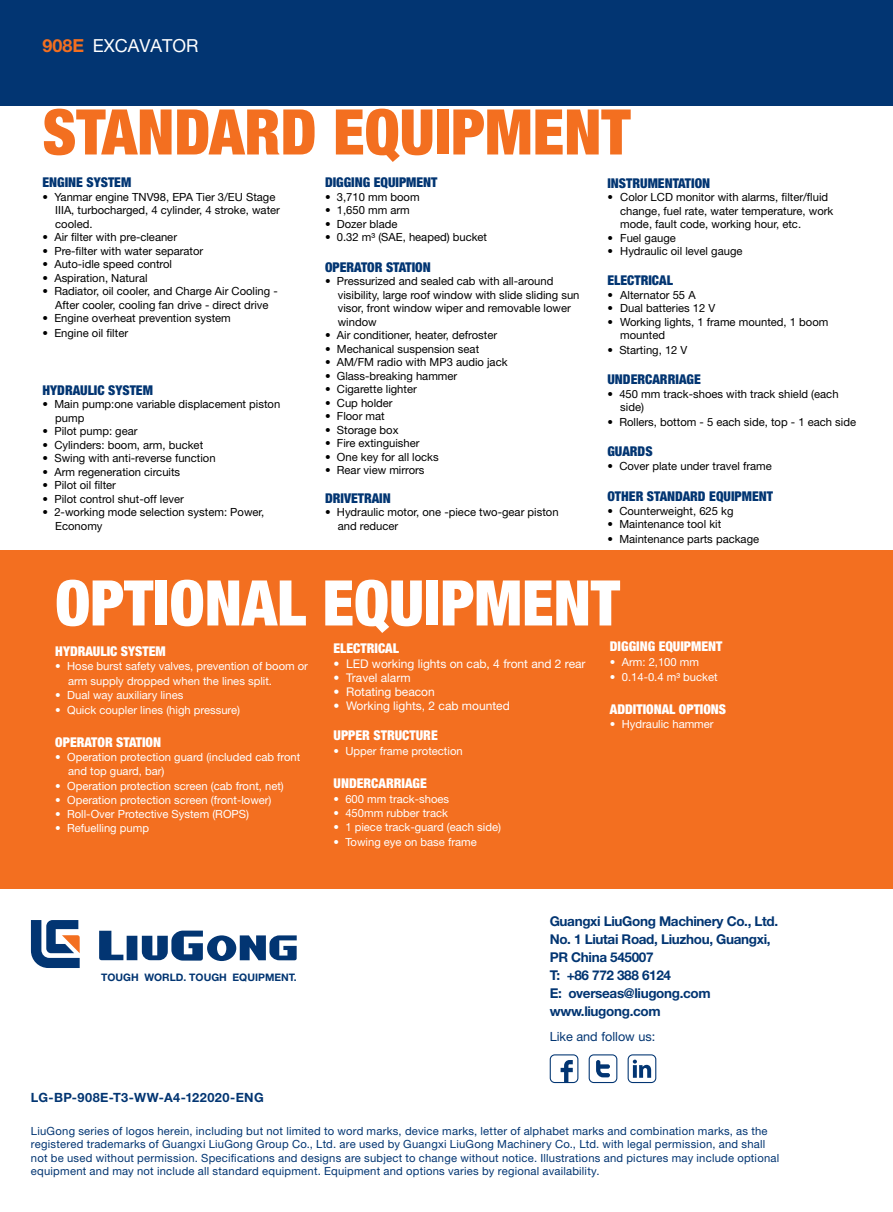
<style>
.page{position:relative;width:893px;height:1212px;background:#fff}
.page>*{position:absolute;margin:0;border:0;box-sizing:border-box;transform-origin:0 0}
.t1{font:900 condensed 63px "Helvetica Neue LT Pro";color:#f36f20}
.t2{font:900 condensed 63px "Helvetica Neue LT Pro";color:#fff}
.t3{font:18px "Helvetica Neue LT Pro";color:#fff}
.t4{font:900 condensed 13.5px "Helvetica Neue LT Pro";color:#023572}
.t5{font:700 13.5px/18px "Helvetica Neue LT Pro";letter-spacing:-.025em;color:#023572}
.t6{font:900 condensed 13.5px "Helvetica Neue LT Pro";color:#fff}
.t7{font:700 12.75px "Helvetica Neue LT Pro";letter-spacing:.03em;color:#023572}
.t8{font:12.6px "Helvetica Neue LT Pro";color:#023572}
.t9{font:12px "Helvetica Neue LT Pro";color:#fff}
.t10{font:11.25px/13.5px "Helvetica Neue LT Pro";color:#000}
.t11{font:11.25px/14.2px "Helvetica Neue LT Pro";color:#fff}
.t12{font:11.25px/13.5px "Helvetica Neue LT Pro";letter-spacing:.02em;color:#023572}
.t13{font:900 condensed 10.5px "Helvetica Neue LT Pro";color:#023572}
.t14{font:700 10.35px "Helvetica Neue LT Pro";color:#023572}
.s1{font-weight:700;color:#f36f20}
</style>
<div class="page">
<div style="left:0;top:0;width:893px;height:106px;background:#023572"></div>
<div style="left:0;top:550px;width:893px;height:340px;background:#f36f20"></div>
<svg style="left:589px;top:1054px;width:28px;height:29px"></svg>
<svg style="left:550px;top:1054px;width:28px;height:29px"></svg>
<svg style="left:628px;top:1054px;width:28px;height:29px"></svg>
<svg style="left:99px;top:930px;width:198px;height:31px"></svg>
<svg style="left:31px;top:920px;width:49px;height:48px"></svg>
<h2 class="t3" style="left:43px;top:34px;width:157px"><span class="s1">908E</span> EXCAVATOR</h2>
<h1 class="t1" style="left:43px;top:94px;width:589px">STANDARD EQUIPMENT</h1>
<p class="t4" style="left:43px;top:174px;width:90px">ENGINE SYSTEM</p>
<p class="t10" style="left:55px;top:190px;width:226px;text-indent:-13px">• Yanmar engine TNV98, EPA Tier 3/EU Stage<br>IIIA, turbocharged, 4 cylinder, 4 stroke, water cooled.</p>
<p class="t10" style="left:43px;top:230px;width:136px">• Air filter with pre-cleaner</p>
<p class="t10" style="left:43px;top:244px;width:162px">• Pre-filter with water separator</p>
<p class="t10" style="left:43px;top:257px;width:131px">• Auto-idle speed control</p>
<p class="t10" style="left:43px;top:271px;width:107px">• Aspiration, Natural</p>
<p class="t10" style="left:43px;top:284px;width:237px;text-align:center">• Radiator, oil cooler, and Charge Air Cooling -<br>After cooler, cooling fan drive - direct drive</p>
<p class="t10" style="left:43px;top:311px;width:190px">• Engine overheat prevention system</p>
<p class="t10" style="left:43px;top:326px;width:87px">• Engine oil filter</p>
<p class="t4" style="left:43px;top:382px;width:112px">HYDRAULIC SYSTEM</p>
<p class="t10" style="left:55px;top:397px;width:227px;text-indent:-13px">• Main pump:one variable displacement piston pump</p>
<p class="t10" style="left:43px;top:424px;width:97px">• Pilot pump: gear</p>
<p class="t10" style="left:43px;top:438px;width:162px">• Cylinders: boom, arm, bucket</p>
<p class="t10" style="left:43px;top:451px;width:175px">• Swing with anti-reverse function</p>
<p class="t10" style="left:43px;top:465px;width:139px">• Arm regeneration circuits</p>
<p class="t10" style="left:43px;top:478px;width:75px">• Pilot oil filter</p>
<p class="t10" style="left:43px;top:492px;width:143px">• Pilot control shut-off lever</p>
<p class="t10" style="left:55px;top:505px;width:211px;text-indent:-13px">• 2-working mode selection system: Power,<br>Economy</p>
<p class="t4" style="left:325px;top:174px;width:114px">DIGGING EQUIPMENT</p>
<p class="t10" style="left:325px;top:190px;width:96px">• 3,710 mm boom</p>
<p class="t10" style="left:325px;top:203px;width:86px">• 1,650 mm arm</p>
<p class="t10" style="left:325px;top:217px;width:74px">• Dozer blade</p>
<p class="t10" style="left:325px;top:230px;width:164px">• 0.32 m³ (SAE, heaped) bucket</p>
<p class="t4" style="left:325px;top:259px;width:107px">OPERATOR STATION</p>
<p class="t10" style="left:338px;top:274px;width:243px;text-indent:-13px">• Pressurized and sealed cab with all-around visibility, large roof window with slide sliding sun visor, front window wiper and removable lower window</p>
<p class="t10" style="left:325px;top:328px;width:174px">• Air conditioner, heater, defroster</p>
<p class="t10" style="left:325px;top:342px;width:156px">• Mechanical suspension seat</p>
<p class="t10" style="left:325px;top:355px;width:184px">• AM/FM radio with MP3 audio jack</p>
<p class="t10" style="left:325px;top:369px;width:134px">• Glass-breaking hammer</p>
<p class="t10" style="left:325px;top:382px;width:93px">• Cigarette lighter</p>
<p class="t10" style="left:325px;top:396px;width:69px">• Cup holder</p>
<p class="t10" style="left:325px;top:409px;width:61px">• Floor mat</p>
<p class="t10" style="left:325px;top:423px;width:75px">• Storage box</p>
<p class="t10" style="left:325px;top:436px;width:96px">• Fire extinguisher</p>
<p class="t10" style="left:325px;top:450px;width:115px">• One key for all locks</p>
<p class="t10" style="left:325px;top:463px;width:101px">• Rear view mirrors</p>
<p class="t4" style="left:325px;top:490px;width:67px">DRIVETRAIN</p>
<p class="t10" style="left:338px;top:505px;width:222px;text-indent:-13px">• Hydraulic motor, one -piece two-gear piston and reducer</p>
<p class="t4" style="left:607px;top:175px;width:104px">INSTRUMENTATION</p>
<p class="t10" style="left:620px;top:190px;width:215px;text-indent:-13px">• Color LCD monitor with alarms, filter/fluid change, fuel rate, water temperature, work mode, fault code, working hour, etc.</p>
<p class="t10" style="left:607px;top:231px;width:70px">• Fuel gauge</p>
<p class="t10" style="left:607px;top:244px;width:137px">• Hydraulic oil level gauge</p>
<p class="t4" style="left:607px;top:272px;width:67px">ELECTRICAL</p>
<p class="t10" style="left:607px;top:288px;width:90px">• Alternator 55 A</p>
<p class="t10" style="left:607px;top:301px;width:109px">• Dual batteries 12 V</p>
<p class="t10" style="left:620px;top:315px;width:210px;text-indent:-13px">• Working lights, 1 frame mounted, 1 boom mounted</p>
<p class="t10" style="left:607px;top:343px;width:82px">• Starting, 12 V</p>
<p class="t4" style="left:607px;top:371px;width:95px">UNDERCARRIAGE</p>
<p class="t10" style="left:620px;top:387px;width:220px;text-indent:-13px">• 450 mm track-shoes with track shield (each side)</p>
<p class="t10" style="left:607px;top:414px;width:250px">• Rollers, bottom - 5 each side, top - 1 each side</p>
<p class="t4" style="left:607px;top:443px;width:47px">GUARDS</p>
<p class="t10" style="left:607px;top:459px;width:166px">• Cover plate under travel frame</p>
<p class="t4" style="left:607px;top:488px;width:167px">OTHER STANDARD EQUIPMENT</p>
<p class="t10" style="left:607px;top:504px;width:128px">• Counterweight, 625 kg</p>
<p class="t10" style="left:607px;top:517px;width:115px">• Maintenance tool kit</p>
<p class="t10" style="left:607px;top:531px;width:153px">• Maintenance parts package</p>
<h1 class="t2" style="left:55px;top:565px;width:566px">OPTIONAL EQUIPMENT</h1>
<p class="t6" style="left:55px;top:643px;width:112px">HYDRAULIC SYSTEM</p>
<p class="t11" style="left:68px;top:659px;width:241px;text-indent:-13px">• Hose burst safety valves, prevention of boom or arm supply dropped when the lines split.</p>
<p class="t11" style="left:55px;top:687px;width:130px">• Dual way auxiliary lines</p>
<p class="t11" style="left:55px;top:702px;width:186px">• Quick coupler lines (high pressure)</p>
<p class="t6" style="left:55px;top:734px;width:107px">OPERATOR STATION</p>
<p class="t11" style="left:68px;top:750px;width:234px;text-indent:-13px">• Operation protection guard (included cab front and top guard, bar)</p>
<p class="t11" style="left:55px;top:778px;width:230px">• Operation protection screen (cab front, net)</p>
<p class="t11" style="left:55px;top:792px;width:218px">• Operation protection screen (front-lower)</p>
<p class="t11" style="left:55px;top:807px;width:195px">• Roll-Over Protective System (ROPS)</p>
<p class="t11" style="left:55px;top:821px;width:95px">• Refuelling pump</p>
<p class="t6" style="left:333px;top:640px;width:67px">ELECTRICAL</p>
<p class="t9" style="left:333px;top:656px;width:254px">• LED working lights on cab, 4 front and 2 rear</p>
<p class="t9" style="left:333px;top:670px;width:79px">• Travel alarm</p>
<p class="t9" style="left:333px;top:684px;width:103px">• Rotating beacon</p>
<p class="t9" style="left:333px;top:699px;width:178px">• Working lights, 2 cab mounted</p>
<p class="t6" style="left:333px;top:727px;width:106px">UPPER STRUCTURE</p>
<p class="t11" style="left:333px;top:744px;width:131px">• Upper frame protection</p>
<p class="t6" style="left:333px;top:775px;width:95px">UNDERCARRIAGE</p>
<p class="t11" style="left:333px;top:791px;width:117px">• 600 mm track-shoes</p>
<p class="t11" style="left:333px;top:805px;width:116px">• 450mm rubber track</p>
<p class="t11" style="left:333px;top:820px;width:169px">• 1 piece track-guard (each side)</p>
<p class="t11" style="left:333px;top:835px;width:145px">• Towing eye on base frame</p>
<p class="t6" style="left:610px;top:638px;width:114px">DIGGING EQUIPMENT</p>
<p class="t11" style="left:610px;top:654px;width:91px">• Arm: 2,100 mm</p>
<p class="t11" style="left:610px;top:669px;width:109px">• 0.14-0.4 m³ bucket</p>
<p class="t6" style="left:610px;top:701px;width:118px">ADDITIONAL OPTIONS</p>
<p class="t11" style="left:610px;top:716px;width:105px">• Hydraulic hammer</p>
<p class="t14" style="left:101px;top:971px;width:197px">TOUGH WORLD. TOUGH EQUIPMENT.</p>
<p class="t7" style="left:31px;top:1089px;width:234px">LG-BP-908E-T3-WW-A4-122020-ENG</p>
<p class="t5" style="left:550px;top:912px;width:230px">Guangxi LiuGong Machinery Co., Ltd.<br>No. 1 Liutai Road, Liuzhou, Guangxi,<br>PR China 545007<br>T: +86 772 388 6124<br>E: overseas@liugong.com www.liugong.com</p>
<p class="t8" style="left:550px;top:1029px;width:107px">Like and follow us:</p>
<p class="t12" style="left:31px;top:1123px;width:750px">LiuGong series of logos herein, including but not limited to word marks, device marks, letter of alphabet marks and combination marks, as the registered trademarks of Guangxi LiuGong Group Co., Ltd. are used by Guangxi LiuGong Machinery Co., Ltd. with legal permission, and shall not be used without permission. Specifications and designs are subject to change without notice. Illustrations and pictures may include optional equipment and may not include all standard equipment. Equipment and options varies by regional availability.</p>
<p class="t13" style="left:43px;top:1173px;width:7px">8</p>
</div>
